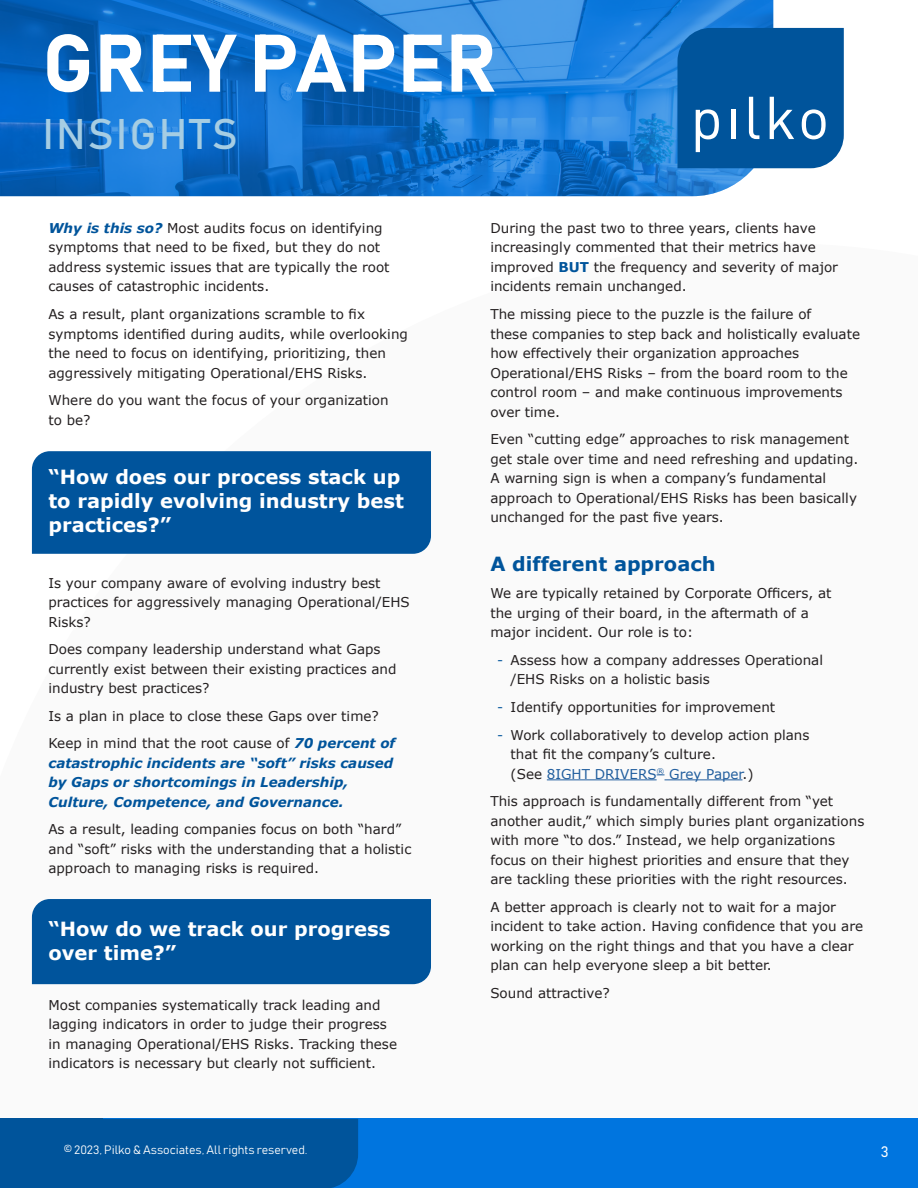
<style>
.page{position:relative;width:918px;height:1188px;background:#fff}
.page>*{position:absolute;margin:0;border:0;box-sizing:border-box;transform-origin:0 0}
.t1{font:80.4px "Bahnschrift";color:#fff}
.t2{font:42.3px "Bahnschrift";letter-spacing:.05em;color:#a6cde3}
.t3{font:700 19.5px/24px "Verdana";color:#fff}
.t4{font:700 19.5px "Verdana";color:#00549b}
.t5{font:15px "Bahnschrift";color:#fff}
.t6{font:13.5px/19.5px "Verdana";color:#231f20}
.t7{font:italic 700 13.5px/19.5px "Verdana";color:#00549b}
.t8{font:12px "Bahnschrift";color:#fff}
.s1{font-weight:700;font-style:italic;color:#00549b}
.s2{font-weight:700;color:#00549b}
.s3{color:#00549b}
.s4{color:#215e9e}
</style>
<div class="page">
<div style="left:32px;top:899px;width:399px;height:85px;background:#00549c"></div>
<div style="left:32px;top:451px;width:399px;height:103px;background:#00549c"></div>
<div style="left:2px;top:1119px;width:916px;height:69px;background:#0075df"></div>
<img style="left:0;top:0;width:773px;height:196px">
<hr style="left:547px;top:779px;width:110px;height:1px;background:#215e9e">
<hr style="left:665px;top:779px;width:77px;height:1px;background:#215e9e">
<div style="left:0;top:1119px;width:103px;height:69px;background:#00549b"></div>
<div style="left:103px;top:1119px;width:255px;height:69px;background:#00549b"></div>
<svg style="left:677px;top:28px;width:167px;height:140px;background:#1260a3"></svg>
<h1 class="t1" style="left:42px;top:13px;width:457px">GREY PAPER</h1>
<h2 class="t2" style="left:42px;top:107px;width:197px">INSIGHTS</h2>
<p class="t6" style="left:48px;top:219px;width:343px"><span class="s1">Why is this so?</span> Most audits focus on identifying symptoms that need to be fixed, but they do not address systemic issues that are typically the root causes of catastrophic incidents.</p>
<p class="t6" style="left:48px;top:305px;width:361px">As a result, plant organizations scramble to fix symptoms identified during audits, while overlooking the need to focus on identifying, prioritizing, then aggressively mitigating Operational/EHS Risks.</p>
<p class="t6" style="left:48px;top:391px;width:342px">Where do you want the focus of your organization to be?</p>
<h3 class="t3" style="left:48px;top:465px;width:357px">“How does our process stack up to rapidly evolving industry best practices?”</h3>
<p class="t6" style="left:48px;top:573px;width:363px">Is your company aware of evolving industry best practices for aggressively managing Operational/EHS<br>Risks?</p>
<p class="t6" style="left:48px;top:640px;width:350px">Does company leadership understand what Gaps currently exist between their existing practices and industry best practices?</p>
<p class="t6" style="left:48px;top:702px;width:348px;line-height:27.6px">Is a plan in place to close these Gaps over time?<br>Keep in mind that the root cause of <span class="s1">70 percent of</span></p>
<p class="t7" style="left:48px;top:753px;width:346px">catastrophic incidents are “soft” risks caused by Gaps or shortcomings in Leadership,<br>Culture, Competence, and Governance.</p>
<p class="t6" style="left:48px;top:820px;width:364px">As a result, leading companies focus on both “hard” and “soft” risks with the understanding that a holistic approach to managing risks is required.</p>
<h3 class="t3" style="left:48px;top:917px;width:343px">“How do we track our progress over time?”</h3>
<p class="t6" style="left:48px;top:995px;width:350px">Most companies systematically track leading and lagging indicators in order to judge their progress in managing Operational/EHS Risks. Tracking these indicators is necessary but clearly not sufficient.</p>
<p class="t6" style="left:490px;top:219px;width:349px">During the past two to three years, clients have increasingly commented that their metrics have improved <span class="s2">BUT</span> the frequency and severity of major incidents remain unchanged.</p>
<p class="t6" style="left:490px;top:305px;width:371px">The missing piece to the puzzle is the failure of<br>these companies to step back and holistically evaluate how effectively their organization approaches Operational/EHS Risks – from the board room to the control room – and make continuous improvements over time.</p>
<p class="t6" style="left:490px;top:430px;width:370px">Even “cutting edge” approaches to risk management get stale over time and need refreshing and updating.<br>A warning sign is when a company’s fundamental approach to Operational/EHS Risks has been basically unchanged for the past five years.</p>
<h3 class="t4" style="left:490px;top:551px;width:227px">A different approach</h3>
<p class="t6" style="left:490px;top:584px;width:343px">We are typically retained by Corporate Officers, at the urging of their board, in the aftermath of a major incident. Our role is to:</p>
<p class="t6" style="left:511px;top:651px;width:314px;text-indent:-14px"><span class="s3">-</span> Assess how a company addresses Operational /EHS Risks on a holistic basis</p>
<p class="t6" style="left:497px;top:698px;width:280px"><span class="s3">-</span> Identify opportunities for improvement</p>
<p class="t6" style="left:511px;top:725px;width:300px;text-indent:-14px"><span class="s3">-</span> Work collaboratively to develop action plans that fit the company’s culture.<br>(See <span class="s4">8IGHT DRIVERS</span><sup>®</sup> <span class="s4">Grey Paper</span>.)</p>
<p class="t6" style="left:490px;top:792px;width:375px">This approach is fundamentally different from “yet another audit,” which simply buries plant organizations with more “to dos.” Instead, we help organizations focus on their highest priorities and ensure that they are tackling these priorities with the right resources.</p>
<p class="t6" style="left:490px;top:897px;width:374px">A better approach is clearly not to wait for a major incident to take action. Having confidence that you are working on the right things and that you have a clear plan can help everyone sleep a bit better.</p>
<p class="t6" style="left:490px;top:983px;width:121px">Sound attractive?</p>
<p class="t8" style="left:64px;top:1142px;width:245px">© 2023, Pilko &amp; Associates, All rights reserved.</p>
<p class="t5" style="left:881px;top:1142px;width:9px">3</p>
</div>
